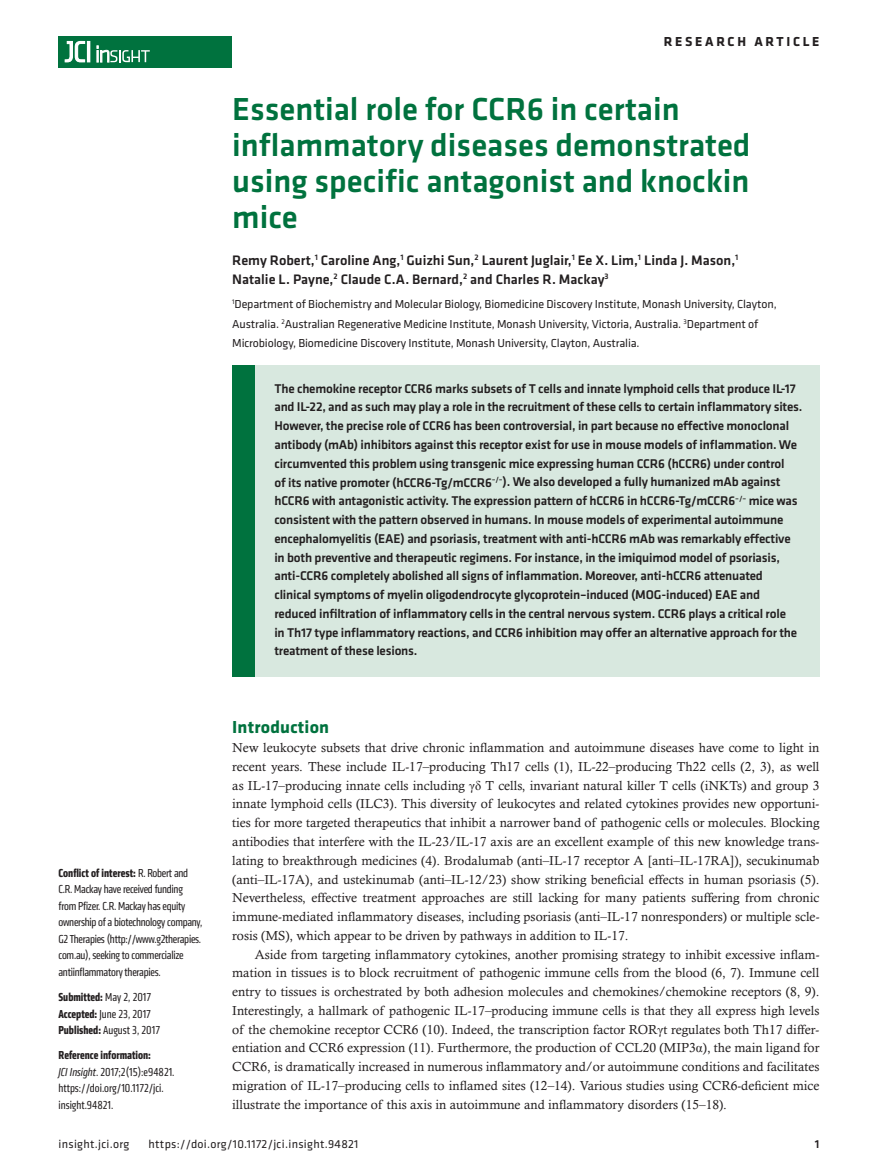
<style>
.page{position:relative;width:878px;height:1175px;background:#fff}
.page>*{position:absolute;margin:0;border:0;box-sizing:border-box;transform-origin:0 0}
.t1{font:500 33px/36px "Klavika Basic";color:#00723e}
.t2{font:700 18px "Klavika";letter-spacing:.01em;color:#00723e}
.t3{font:500 14.25px/19.5px "Klavika Basic";color:#231f20}
.t4{font:700 13.5px "Klavika Basic";letter-spacing:.2em;color:#231f20}
.t5{font:13.2px/18.8px "Calisto MT Std";color:#231f20;text-align:justify}
.t6{font:500 13.2px/18.8px "Klavika Basic";letter-spacing:-.015em;color:#231f20}
.t7{font:12px/19.5px "Klavika";letter-spacing:-.01em;color:#231f20}
.t8{font:condensed 12px/16.5px "Klavika";letter-spacing:-.02em;color:#231f20}
.t9{font:condensed 12px/16.5px "Klavika";color:#231f20}
.t10{font:12px "Klavika Basic";letter-spacing:.025em;color:#231f20}
.t11{font:500 12px "Klavika Basic";color:#231f20}
.s1{font-weight:700}
.s2{font-style:italic}
.s3{font-family:"Times New Roman"}
</style>
<div class="page">
<div style="left:59px;top:36px;width:173px;height:31px;background:#00723e"></div>
<hr style="left:87px;top:41px;width:3px;height:21px;background:#fff">
<svg style="left:64px;top:41px;width:21px;height:22px"></svg>
<svg style="left:97px;top:46px;width:53px;height:16px"></svg>
<div style="left:232px;top:366px;width:587px;height:311px;background:#d8e8df"></div>
<div style="left:232px;top:366px;width:22px;height:311px;background:#00723e"></div>
<p class="t4" style="left:663px;top:32px;width:157px">RESEARCH ARTICLE</p>
<h1 class="t1" style="left:232px;top:91px;width:519px">Essential role for CCR6 in certain inflammatory diseases demonstrated using specific antagonist and knockin mice</h1>
<p class="t3" style="left:232px;top:250px;width:507px">Remy Robert,<sup>1</sup> Caroline Ang,<sup>1</sup> Guizhi Sun,<sup>2</sup> Laurent Juglair,<sup>1</sup> Ee X. Lim,<sup>1</sup> Linda J. Mason,<sup>1<br></sup>Natalie L. Payne,<sup>2</sup> Claude C.A. Bernard,<sup>2</sup> and Charles R. Mackay<sup>3</sup></p>
<p class="t7" style="left:232px;top:294px;width:546px"><sup>1</sup>Department of Biochemistry and Molecular Biology, Biomedicine Discovery Institute, Monash University, Clayton,<br>Australia. <sup>2</sup>Australian Regenerative Medicine Institute, Monash University, Victoria, Australia. <sup>3</sup>Department of<br>Microbiology, Biomedicine Discovery Institute, Monash University, Clayton, Australia.</p>
<p class="t8" style="left:59px;top:864px;width:145px"><span class="s1">Conflict of interest:</span> R. Robert and C.R. Mackay have received funding from Pfizer. C.R. Mackay has equity ownership of a biotechnology company, G2 Therapies (http://www.g2therapies. com.au), seeking to commercialize antiinflammatory therapies.</p>
<p class="t9" style="left:59px;top:988px;width:103px"><span class="s1">Submitted:</span> May 2, 2017<br><span class="s1">Accepted:</span> June 23, 2017<br><span class="s1">Published:</span> August 3, 2017</p>
<p class="t9" style="left:59px;top:1046px;width:117px"><span class="s1">Reference information:<br></span><span class="s2">JCI Insight</span>. 2017;2(15):e94821. https://doi.org/10.1172/jci. insight.94821.</p>
<p class="t6" style="left:274px;top:378px;width:529px">The chemokine receptor CCR6 marks subsets of T cells and innate lymphoid cells that produce IL-17 and IL-22, and as such may play a role in the recruitment of these cells to certain inflammatory sites.<br>However, the precise role of CCR6 has been controversial, in part because no effective monoclonal antibody (mAb) inhibitors against this receptor exist for use in mouse models of inflammation. We circumvented this problem using transgenic mice expressing human CCR6 (hCCR6) under control<br>of its native promoter (hCCR6-Tg/mCCR6<sup>–/–</sup>). We also developed a fully humanized mAb against hCCR6 with antagonistic activity. The expression pattern of hCCR6 in hCCR6-Tg/mCCR6<sup>–/–</sup> mice was consistent with the pattern observed in humans. In mouse models of experimental autoimmune encephalomyelitis (EAE) and psoriasis, treatment with anti-hCCR6 mAb was remarkably effective in both preventive and therapeutic regimens. For instance, in the imiquimod model of psoriasis, anti-CCR6 completely abolished all signs of inflammation. Moreover, anti-hCCR6 attenuated clinical symptoms of myelin oligodendrocyte glycoprotein–induced (MOG-induced) EAE and reduced infiltration of inflammatory cells in the central nervous system. CCR6 plays a critical role<br>in Th17 type inflammatory reactions, and CCR6 inhibition may offer an alternative approach for the treatment of these lesions.</p>
<h2 class="t2" style="left:232px;top:714px;width:98px">Introduction</h2>
<p class="t5" style="left:232px;top:738px;width:588px">New leukocyte subsets that drive chronic inflammation and autoimmune diseases have come to light in recent years. These include IL-17–producing Th17 cells (1), IL-22–producing Th22 cells (2, 3), as well as IL-17–producing innate cells including <span class="s3">γδ</span> T cells, invariant natural killer T cells (iNKTs) and group 3 innate lymphoid cells (ILC3). This diversity of leukocytes and related cytokines provides new opportuni&shy;ties for more targeted therapeutics that inhibit a narrower band of pathogenic cells or molecules. Blocking antibodies that interfere with the IL-23/IL-17 axis are an excellent example of this new knowledge trans&shy;lating to breakthrough medicines (4). Brodalumab (anti–IL-17 receptor A [anti–IL-17RA]), secukinumab (anti–IL-17A), and ustekinumab (anti–IL-12/23) show striking beneficial effects in human psoriasis (5).<br>Nevertheless, effective treatment approaches are still lacking for many patients suffering from chronic immune-mediated inflammatory diseases, including psoriasis (anti–IL-17 nonresponders) or multiple scle&shy;rosis (MS), which appear to be driven by pathways in addition to IL-17.</p>
<p class="t5" style="left:232px;top:944px;width:588px;text-indent:22px">Aside from targeting inflammatory cytokines, another promising strategy to inhibit excessive inflam&shy;mation in tissues is to block recruitment of pathogenic immune cells from the blood (6, 7). Immune cell entry to tissues is orchestrated by both adhesion molecules and chemokines/chemokine receptors (8, 9).<br>Interestingly, a hallmark of pathogenic IL-17–producing immune cells is that they all express high levels of the chemokine receptor CCR6 (10). Indeed, the transcription factor ROR<span class="s3">γ</span>t regulates both Th17 differ&shy;entiation and CCR6 expression (11). Furthermore, the production of CCL20 (MIP3<span class="s3">α</span>), the main ligand for CCR6, is dramatically increased in numerous inflammatory and/or autoimmune conditions and facilitates migration of IL-17–producing cells to inflamed sites (12–14). Various studies using CCR6-deficient mice illustrate the importance of this axis in autoimmune and inflammatory disorders (15–18).</p>
<p class="t10" style="left:58px;top:1135px;width:72px">insight.jci.org</p>
<p class="t10" style="left:148px;top:1135px;width:211px">https://doi.org/10.1172/jci.insight.94821</p>
<p class="t11" style="left:814px;top:1135px;width:6px">1</p>
</div>
